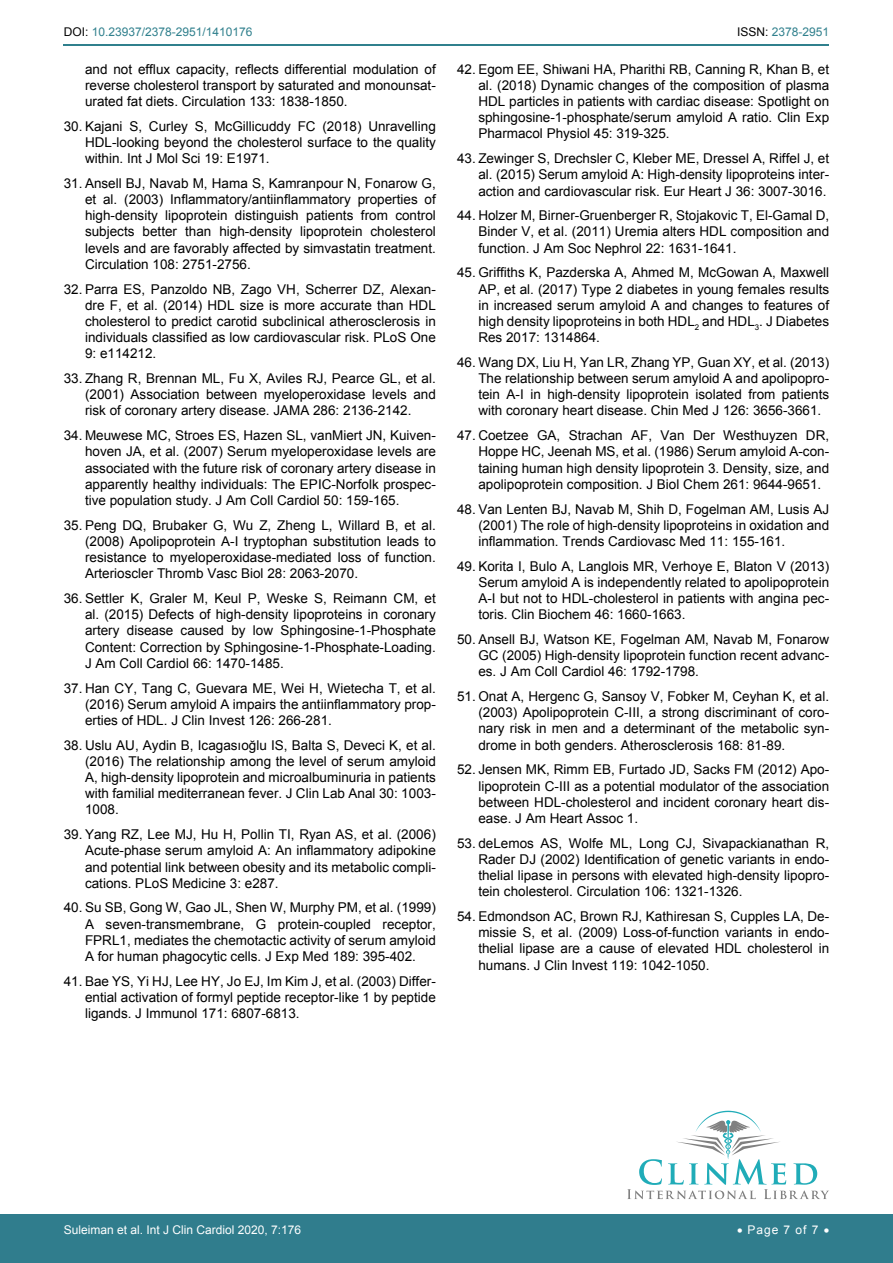
<style>
.page{position:relative;width:893px;height:1263px;background:#fff}
.page>*{position:absolute;margin:0;border:0;box-sizing:border-box;transform-origin:0 0}
.t1{font:13.5px/16.2px "Arial";color:#000;text-align:justify}
.t2{font:12px "Arial";color:#fff}
.t3{font:12px "Arial";color:#30808d}
.s1{color:#000}
</style>
<div class="page">
<hr style="left:64px;top:44px;width:765px;height:2px;background:#30808d">
<div style="left:0;top:1215px;width:893px;height:48px;background:#307d8d"></div>
<svg style="left:627px;top:1111px;width:202px;height:88px"></svg>
<p class="t3" style="left:64px;top:24px;width:190px"><span class="s1">DOI:</span> 10.23937/2378-2951/1410176</p>
<p class="t3" style="left:737px;top:24px;width:94px"><span class="s1">ISSN:</span> 2378-2951</p>
<p class="t1" style="left:85px;top:61px;width:352px">and not efflux capacity, reflects differential modulation of reverse cholesterol transport by saturated and monounsat&shy;urated fat diets. Circulation 133: 1838-1850.</p>
<p class="t1" style="left:85px;top:118px;width:352px;text-indent:-21px">30. Kajani S, Curley S, McGillicuddy FC (2018) Unravelling HDL-looking beyond the cholesterol surface to the quality within. Int J Mol Sci 19: E1971.</p>
<p class="t1" style="left:85px;top:175px;width:352px;text-indent:-21px">31. Ansell BJ, Navab M, Hama S, Kamranpour N, Fonarow G, et al. (2003) Inflammatory/antiinflammatory properties of high-density lipoprotein distinguish patients from control subjects better than high-density lipoprotein cholesterol levels and are favorably affected by simvastatin treatment.<br>Circulation 108: 2751-2756.</p>
<p class="t1" style="left:85px;top:281px;width:352px;text-indent:-21px">32. Parra ES, Panzoldo NB, Zago VH, Scherrer DZ, Alexan&shy;dre F, et al. (2014) HDL size is more accurate than HDL cholesterol to predict carotid subclinical atherosclerosis in individuals classified as low cardiovascular risk. PLoS One 9: e114212.</p>
<p class="t1" style="left:85px;top:370px;width:352px;text-indent:-21px">33. Zhang R, Brennan ML, Fu X, Aviles RJ, Pearce GL, et al. (2001) Association between myeloperoxidase levels and risk of coronary artery disease. JAMA 286: 2136-2142.</p>
<p class="t1" style="left:85px;top:427px;width:352px;text-indent:-21px">34. Meuwese MC, Stroes ES, Hazen SL, vanMiert JN, Kuiven&shy;hoven JA, et al. (2007) Serum myeloperoxidase levels are associated with the future risk of coronary artery disease in apparently healthy individuals: The EPIC-Norfolk prospec&shy;tive population study. J Am Coll Cardiol 50: 159-165.</p>
<p class="t1" style="left:85px;top:517px;width:352px;text-indent:-21px">35. Peng DQ, Brubaker G, Wu Z, Zheng L, Willard B, et al. (2008) Apolipoprotein A-I tryptophan substitution leads to resistance to myeloperoxidase-mediated loss of function.<br>Arterioscler Thromb Vasc Biol 28: 2063-2070.</p>
<p class="t1" style="left:85px;top:590px;width:352px;text-indent:-21px">36. Settler K, Graler M, Keul P, Weske S, Reimann CM, et al. (2015) Defects of high-density lipoproteins in coronary artery disease caused by low Sphingosine-1-Phosphate Content: Correction by Sphingosine-1-Phosphate-Loading.<br>J Am Coll Cardiol 66: 1470-1485.</p>
<p class="t1" style="left:85px;top:680px;width:352px;text-indent:-21px">37. Han CY, Tang C, Guevara ME, Wei H, Wietecha T, et al. (2016) Serum amyloid A impairs the antiinflammatory prop&shy;erties of HDL. J Clin Invest 126: 266-281.</p>
<p class="t1" style="left:85px;top:737px;width:352px;text-indent:-21px">38. Uslu AU, Aydin B, Icagasıoğlu IS, Balta S, Deveci K, et al. (2016) The relationship among the level of serum amyloid A, high-density lipoprotein and microalbuminuria in patients with familial mediterranean fever. J Clin Lab Anal 30: 1003- 1008.</p>
<p class="t1" style="left:85px;top:826px;width:352px;text-indent:-21px">39. Yang RZ, Lee MJ, Hu H, Pollin TI, Ryan AS, et al. (2006)<br>Acute-phase serum amyloid A: An inflammatory adipokine and potential link between obesity and its metabolic compli&shy;cations. PLoS Medicine 3: e287.</p>
<p class="t1" style="left:85px;top:900px;width:352px;text-indent:-21px">40. Su SB, Gong W, Gao JL, Shen W, Murphy PM, et al. (1999)<br>A seven-transmembrane, G protein-coupled receptor, FPRL1, mediates the chemotactic activity of serum amyloid A for human phagocytic cells. J Exp Med 189: 395-402.</p>
<p class="t1" style="left:85px;top:973px;width:352px;text-indent:-21px">41. Bae YS, Yi HJ, Lee HY, Jo EJ, Im Kim J, et al. (2003) Differ&shy;ential activation of formyl peptide receptor-like 1 by peptide ligands. J Immunol 171: 6807-6813.</p>
<p class="t1" style="left:478px;top:61px;width:352px;text-indent:-21px">42. Egom EE, Shiwani HA, Pharithi RB, Canning R, Khan B, et al. (2018) Dynamic changes of the composition of plasma HDL particles in patients with cardiac disease: Spotlight on sphingosine-1-phosphate/serum amyloid A ratio. Clin Exp Pharmacol Physiol 45: 319-325.</p>
<p class="t1" style="left:478px;top:150px;width:352px;text-indent:-21px">43. Zewinger S, Drechsler C, Kleber ME, Dressel A, Riffel J, et al. (2015) Serum amyloid A: High-density lipoproteins inter&shy;action and cardiovascular risk. Eur Heart J 36: 3007-3016.</p>
<p class="t1" style="left:478px;top:208px;width:352px;text-indent:-21px">44. Holzer M, Birner-Gruenberger R, Stojakovic T, El-Gamal D, Binder V, et al. (2011) Uremia alters HDL composition and function. J Am Soc Nephrol 22: 1631-1641.</p>
<p class="t1" style="left:478px;top:265px;width:352px;text-indent:-21px">45. Griffiths K, Pazderska A, Ahmed M, McGowan A, Maxwell AP, et al. (2017) Type 2 diabetes in young females results in increased serum amyloid A and changes to features of high density lipoproteins in both HDL<sub>2</sub> and HDL<sub>3</sub>. J Diabetes Res 2017: 1314864.</p>
<p class="t1" style="left:478px;top:354px;width:352px;text-indent:-21px">46. Wang DX, Liu H, Yan LR, Zhang YP, Guan XY, et al. (2013)<br>The relationship between serum amyloid A and apolipopro&shy;tein A-I in high-density lipoprotein isolated from patients with coronary heart disease. Chin Med J 126: 3656-3661.</p>
<p class="t1" style="left:478px;top:427px;width:352px;text-indent:-21px">47. Coetzee GA, Strachan AF, Van Der Westhuyzen DR, Hoppe HC, Jeenah MS, et al. (1986) Serum amyloid A-con&shy;taining human high density lipoprotein 3. Density, size, and apolipoprotein composition. J Biol Chem 261: 9644-9651.</p>
<p class="t1" style="left:478px;top:501px;width:352px;text-indent:-21px">48. Van Lenten BJ, Navab M, Shih D, Fogelman AM, Lusis AJ (2001) The role of high-density lipoproteins in oxidation and inflammation. Trends Cardiovasc Med 11: 155-161.</p>
<p class="t1" style="left:478px;top:558px;width:352px;text-indent:-21px">49. Korita I, Bulo A, Langlois MR, Verhoye E, Blaton V (2013)<br>Serum amyloid A is independently related to apolipoprotein A-I but not to HDL-cholesterol in patients with angina pec&shy;toris. Clin Biochem 46: 1660-1663.</p>
<p class="t1" style="left:478px;top:631px;width:352px;text-indent:-21px">50. Ansell BJ, Watson KE, Fogelman AM, Navab M, Fonarow GC (2005) High-density lipoprotein function recent advanc&shy;es. J Am Coll Cardiol 46: 1792-1798.</p>
<p class="t1" style="left:478px;top:688px;width:352px;text-indent:-21px">51. Onat A, Hergenc G, Sansoy V, Fobker M, Ceyhan K, et al. (2003) Apolipoprotein C-III, a strong discriminant of coro&shy;nary risk in men and a determinant of the metabolic syn&shy;drome in both genders. Atherosclerosis 168: 81-89.</p>
<p class="t1" style="left:478px;top:762px;width:352px;text-indent:-21px">52. Jensen MK, Rimm EB, Furtado JD, Sacks FM (2012) Apo&shy;lipoprotein C-III as a potential modulator of the association between HDL-cholesterol and incident coronary heart dis&shy;ease. J Am Heart Assoc 1.</p>
<p class="t1" style="left:478px;top:835px;width:352px;text-indent:-21px">53. deLemos AS, Wolfe ML, Long CJ, Sivapackianathan R, Rader DJ (2002) Identification of genetic variants in endo&shy;thelial lipase in persons with elevated high-density lipopro&shy;tein cholesterol. Circulation 106: 1321-1326.</p>
<p class="t1" style="left:478px;top:908px;width:352px;text-indent:-21px">54. Edmondson AC, Brown RJ, Kathiresan S, Cupples LA, De&shy;missie S, et al. (2009) Loss-of-function variants in endo&shy;thelial lipase are a cause of elevated HDL cholesterol in humans. J Clin Invest 119: 1042-1050.</p>
<p class="t2" style="left:64px;top:1221px;width:239px">Suleiman et al. Int J Clin Cardiol 2020, 7:176</p>
<p class="t2" style="left:737px;top:1221px;width:94px">• Page 7 of 7 •</p>
</div>
